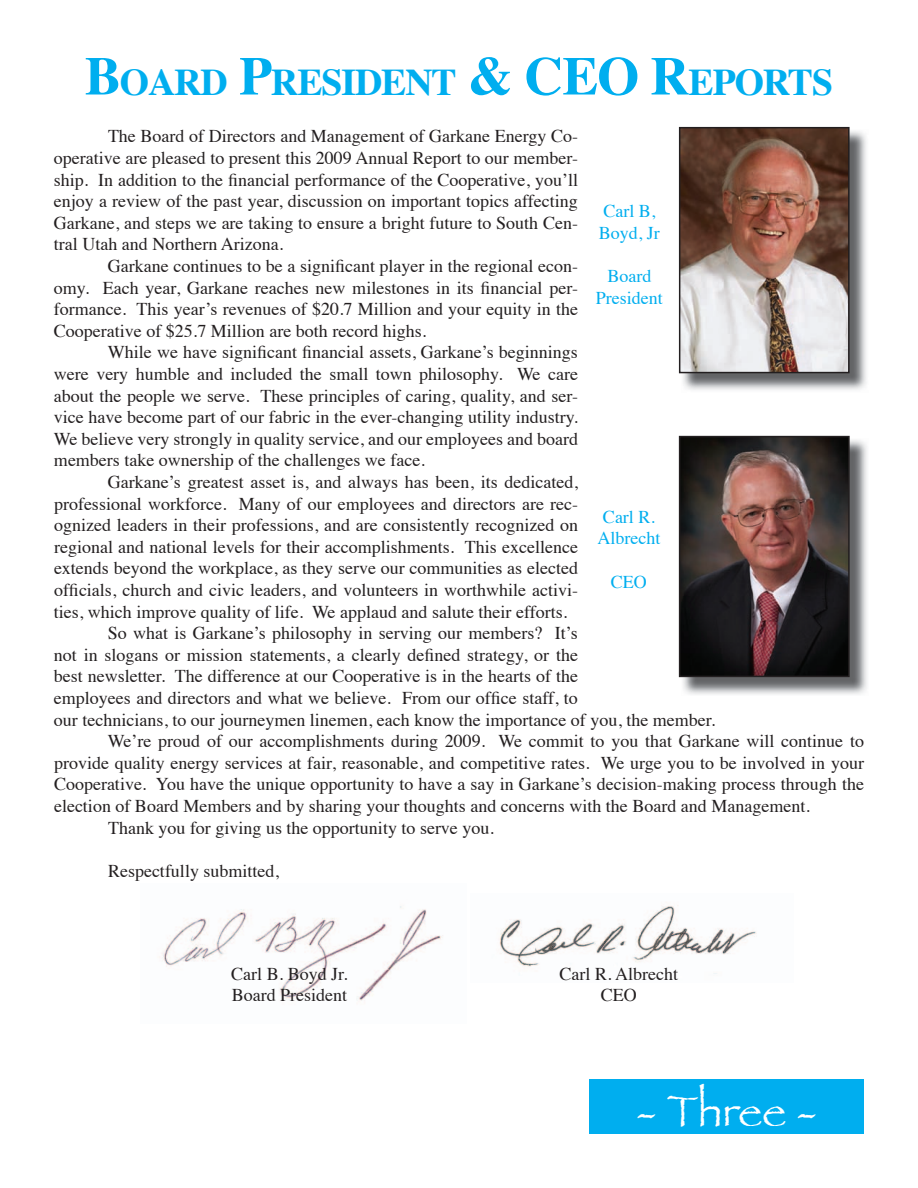
<style>
.page{position:relative;width:918px;height:1188px;background:#fff}
.page>*{position:absolute;margin:0;border:0;box-sizing:border-box;transform-origin:0 0}
.t1{font:45px "Papyrus";letter-spacing:-.015em;color:#fff}
.t2{font:700 37.8px "Times";letter-spacing:-.03em;color:#00aeef}
.t3{font:18px/21.6px "Times";color:#231f20;text-align:justify}
.t4{font:18px/21.6px "Times";color:#00aeef;text-align:center}
.s1{font-size:54px}
</style>
<div class="page">
<img style="left:499px;top:905px;width:257px;height:69px">
<img style="left:162px;top:906px;width:281px;height:95px">
<div style="left:590px;top:1079px;width:274px;height:55px;background:#00aeef"></div>
<img style="left:681px;top:131px;width:185px;height:259px">
<img style="left:682px;top:130px;width:165px;height:240px">
<div style="left:679px;top:127px;width:171px;height:246px;border:2px solid #231f20"></div>
<img style="left:681px;top:440px;width:186px;height:255px">
<img style="left:682px;top:439px;width:165px;height:235px">
<div style="left:679px;top:436px;width:171px;height:241px;border:2px solid #231f20"></div>
<h2 class="t2" style="left:85px;top:46px;width:750px"><span class="s1">B</span>OARD <span class="s1">P</span>RESIDENT <span class="s1">&amp; CEO R</span>EPORTS</h2>
<p class="t3" style="left:54px;top:124px;width:526px;text-indent:54px">The Board of Directors and Management of Garkane Energy Co&shy;operative are pleased to present this 2009 Annual Report to our member&shy;ship. In addition to the financial performance of the Cooperative, you’ll enjoy a review of the past year, discussion on important topics affecting Garkane, and steps we are taking to ensure a bright future to South Cen&shy;tral Utah and Northern Arizona.</p>
<p class="t3" style="left:54px;top:254px;width:526px;text-indent:54px">Garkane continues to be a significant player in the regional econ&shy;omy. Each year, Garkane reaches new milestones in its financial per&shy;formance. This year’s revenues of $20.7 Million and your equity in the Cooperative of $25.7 Million are both record highs.</p>
<p class="t3" style="left:54px;top:340px;width:526px;text-indent:54px">While we have significant financial assets, Garkane’s beginnings were very humble and included the small town philosophy. We care about the people we serve. These principles of caring, quality, and ser&shy;vice have become part of our fabric in the ever-changing utility industry.<br>We believe very strongly in quality service, and our employees and board members take ownership of the challenges we face.</p>
<p class="t3" style="left:108px;top:470px;width:472px">Garkane’s greatest asset is, and always has been, its dedicated,</p>
<p class="t3" style="left:54px;top:491px;width:526px">professional workforce. Many of our employees and directors are rec-</p>
<p class="t3" style="left:54px;top:513px;width:526px">ognized leaders in their professions, and are consistently recognized on</p>
<p class="t3" style="left:54px;top:535px;width:526px">regional and national levels for their accomplishments. This excellence</p>
<p class="t3" style="left:54px;top:556px;width:526px">extends beyond the workplace, as they serve our communities as elected</p>
<p class="t3" style="left:54px;top:578px;width:526px">officials, church and civic leaders, and volunteers in worthwhile activi-</p>
<p class="t3" style="left:54px;top:599px;width:515px">ties, which improve quality of life. We applaud and salute their efforts.</p>
<p class="t3" style="left:108px;top:621px;width:472px">So what is Garkane’s philosophy in serving our members? It’s</p>
<p class="t3" style="left:54px;top:643px;width:526px">not in slogans or mission statements, a clearly defined strategy, or the</p>
<p class="t3" style="left:54px;top:664px;width:526px">best newsletter. The difference at our Cooperative is in the hearts of the</p>
<p class="t3" style="left:54px;top:686px;width:526px">employees and directors and what we believe. From our office staff, to</p>
<p class="t4" style="left:599px;top:199px;width:63px;text-align:left">Carl B,<br>Boyd, Jr</p>
<p class="t4" style="left:596px;top:264px;width:68px">Board<br>President</p>
<p class="t4" style="left:598px;top:504px;width:64px">Carl R.<br>Albrecht</p>
<p class="t4" style="left:611px;top:569px;width:37px">CEO</p>
<p class="t3" style="left:54px;top:707px;width:663px">our technicians, to our journeymen linemen, each know the importance of you, the member.</p>
<p class="t3" style="left:108px;top:729px;width:758px">We’re proud of our accomplishments during 2009. We commit to you that Garkane will continue to</p>
<p class="t3" style="left:54px;top:750px;width:811px">provide quality energy services at fair, reasonable, and competitive rates. We urge you to be involved in your</p>
<p class="t3" style="left:54px;top:772px;width:811px">Cooperative. You have the unique opportunity to have a say in Garkane’s decision-making process through the</p>
<p class="t3" style="left:54px;top:794px;width:757px">election of Board Members and by sharing your thoughts and concerns with the Board and Management.</p>
<p class="t3" style="left:108px;top:815px;width:387px">Thank you for giving us the opportunity to serve you.</p>
<p class="t3" style="left:108px;top:858px;width:172px">Respectfully submitted,</p>
<p class="t3" style="left:231px;top:961px;width:118px">Carl B. Boyd Jr.<br>Board President</p>
<p class="t3" style="left:560px;top:961px;width:120px;text-align:center">Carl R. Albrecht<br>CEO</p>
<h1 class="t1" style="left:636px;top:1084px;width:183px">- Three -</h1>
</div>
